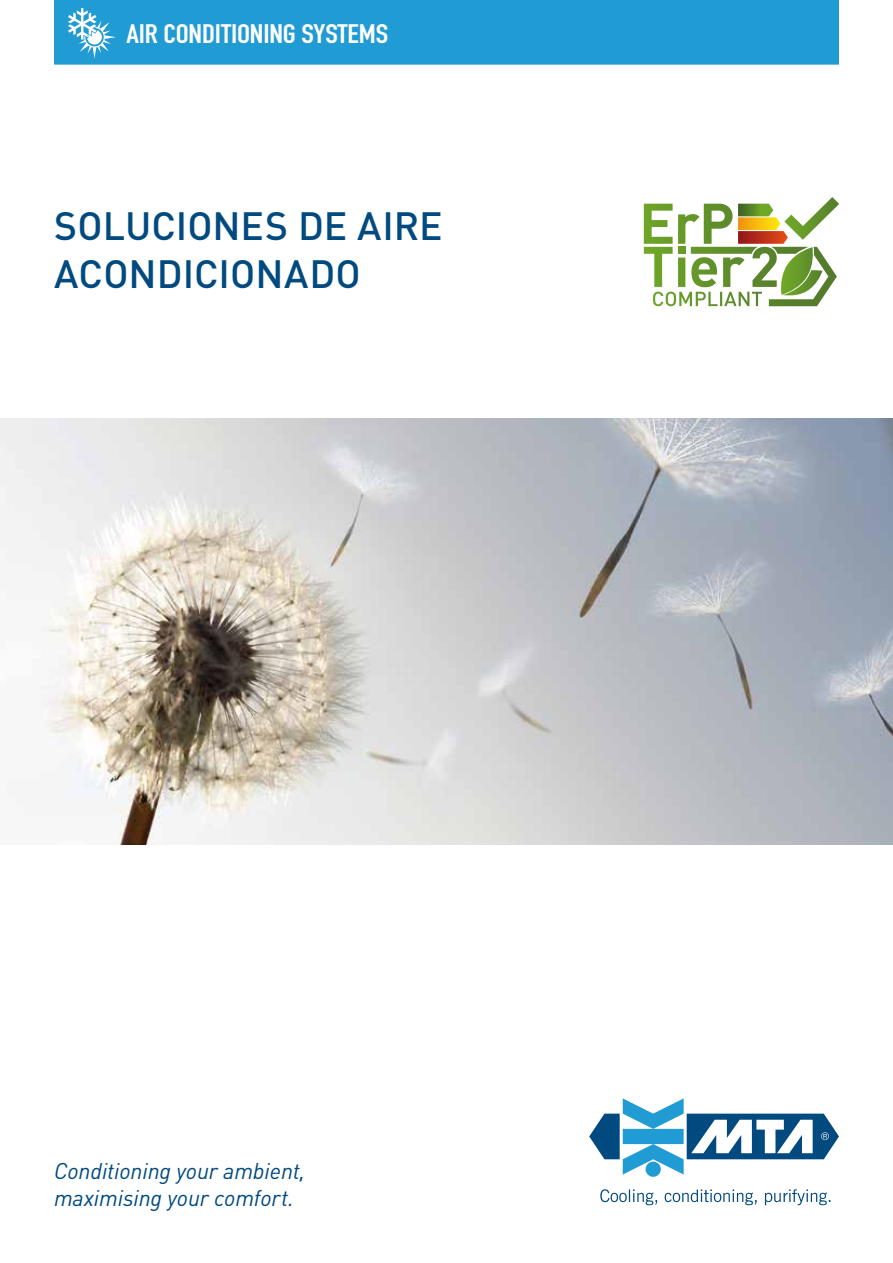
<style>
.page{position:relative;width:893px;height:1263px;background:#fff}
.page>*{position:absolute;margin:0;border:0;box-sizing:border-box;transform-origin:0 0}
.t1{font:500 39px/48px "DIN Pro";color:#004a80}
.t2{font:26.4px "DIN Engschrift Alternate";letter-spacing:-.005em;color:#fff;scale:1.16 1}
.t3{font:italic 22.5px/27px "DIN Pro";letter-spacing:-.005em;color:#004a80}
</style>
<div class="page">
<div style="left:54px;top:0;width:785px;height:65px;background:#219bd3"></div>
<svg style="left:68px;top:8px;width:48px;height:51px"></svg>
<img style="left:0;top:419px;width:893px;height:425px">
<svg style="left:589px;top:1098px;width:250px;height:79px"></svg>
<svg style="left:600px;top:1189px;width:230px;height:16px"></svg>
<svg style="left:644px;top:197px;width:195px;height:109px"></svg>
<p class="t2" style="left:127px;top:18px;width:227px">AIR CONDITIONING SYSTEMS</p>
<h1 class="t1" style="left:54px;top:201px;width:390px">SOLUCIONES DE AIRE<br>ACONDICIONADO</h1>
<p class="t3" style="left:54px;top:1155px;width:253px">Conditioning your ambient, maximising your comfort.</p>
</div>
